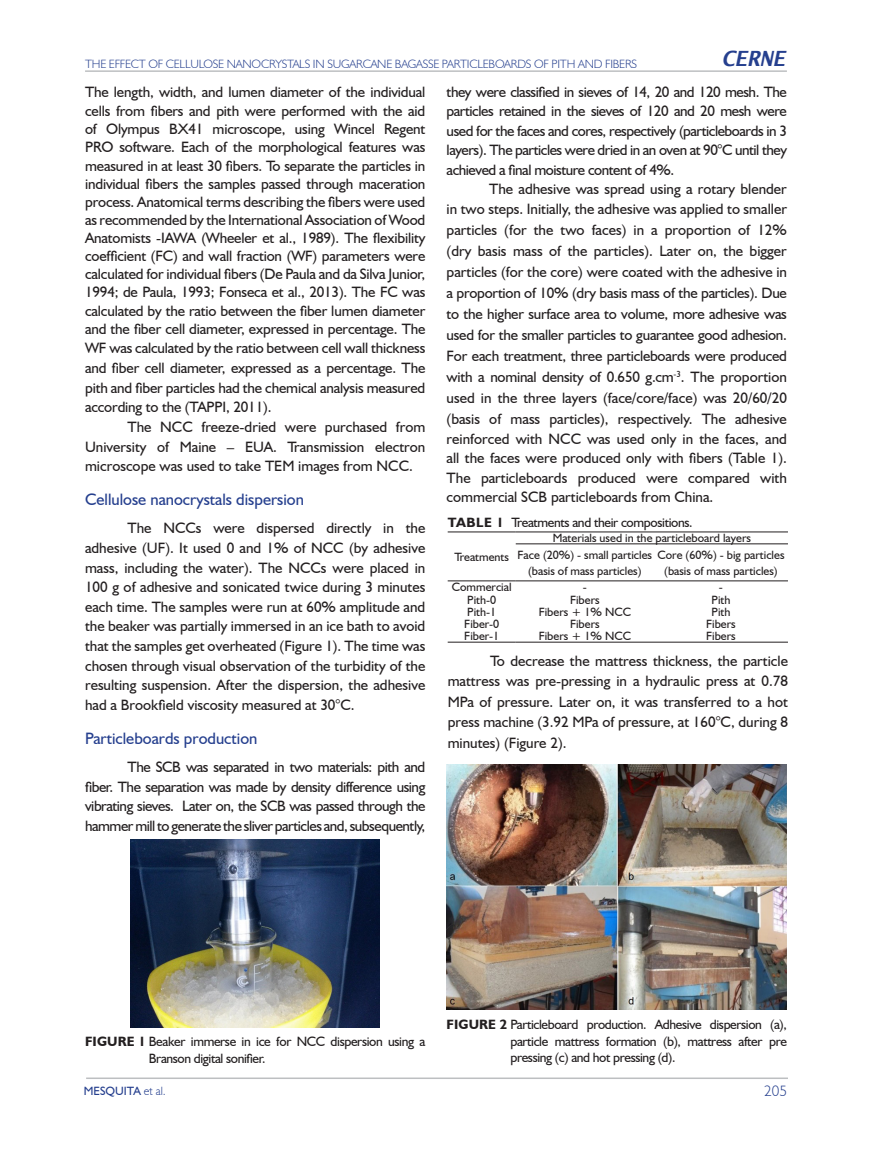
<style>
.page{position:relative;width:872px;height:1149px;background:#fff}
.page>*{position:absolute;margin:0;border:0;box-sizing:border-box;transform-origin:0 0}
.t1{font:italic 700 21px "Lucida Sans Typewriter";color:#253f8e}
.Subseção{font:16.5px "Humanist 521 BT";color:#253f8e}
.Corpo_de_Texto{font:15px/19.6px "Humanist 521 BT";color:#231f20;text-align:justify}
.t2{font:300 15px "Humanist 521 BT";color:#253f8e}
.Título_Tab_Fig_Quad{font:13.5px/16.5px "Humanist 521 BT";letter-spacing:-.025em;color:#231f20}
.Corpo_Tab__Quad{font:12px/16.5px "Humanist 521 BT";color:#231f20}
.t3{font:300 12px "Humanist 521 BT";letter-spacing:-.015em;color:#253f8e}
.t4{font:12px "Humanist 521 BT";color:#253f8e}
.s1{font-weight:700}
.s2{font-weight:300}
</style>
<div class="page">
<hr style="left:85px;top:70px;width:702px;height:2px;background:#bdbfc1">
<hr style="left:86px;top:1077px;width:702px;height:1px;background:#bdbfc1">
<img style="left:130px;top:839px;width:250px;height:187px">
<hr style="left:448px;top:641px;width:68px;height:1px;background:#231f20">
<hr style="left:516px;top:641px;width:138px;height:1px;background:#231f20">
<hr style="left:654px;top:641px;width:134px;height:1px;background:#231f20">
<hr style="left:448px;top:531px;width:68px;height:1px;background:#231f20">
<hr style="left:448px;top:580px;width:68px;height:1px;background:#231f20">
<hr style="left:516px;top:531px;width:138px;height:1px;background:#231f20">
<hr style="left:654px;top:531px;width:134px;height:1px;background:#231f20">
<hr style="left:516px;top:543px;width:138px;height:1px;background:#231f20">
<hr style="left:654px;top:543px;width:134px;height:1px;background:#231f20">
<hr style="left:516px;top:580px;width:138px;height:1px;background:#231f20">
<hr style="left:654px;top:580px;width:134px;height:1px;background:#231f20">
<img style="left:446px;top:764px;width:341px;height:244px">
<h1 class="t1" style="left:722px;top:46px;width:65px">CERNE</h1>
<p class="t3" style="left:85px;top:57px;width:553px">THE EFFECT OF CELLULOSE NANOCRYSTALS IN SUGARCANE BAGASSE PARTICLEBOARDS OF PITH AND FIBERS</p>
<p class="Corpo_de_Texto" style="left:85px;top:81px;width:342px">The length, width, and lumen diameter of the individual cells from fibers and pith were performed with the aid</p>
<p class="Corpo_de_Texto" style="left:85px;top:120px;width:342px;line-height:18.1px">of Olympus BX41 microscope, using Wincel Regent PRO software. Each of the morphological features was measured in at least 30 fibers. To separate the particles in individual fibers the samples passed through maceration process. Anatomical terms describing the fibers were used as recommended by the International Association of Wood Anatomists -IAWA (Wheeler et al., 1989). The flexibility coefficient (FC) and wall fraction (WF) parameters were calculated for individual fibers (De Paula and da Silva Junior, 1994; de Paula, 1993; Fonseca et al., 2013). The FC was calculated by the ratio between the fiber lumen diameter and the fiber cell diameter, expressed in percentage. The</p>
<p class="Corpo_de_Texto" style="left:85px;top:338px;width:342px">WF was calculated by the ratio between cell wall thickness and fiber cell diameter, expressed as a percentage. The pith and fiber particles had the chemical analysis measured according to the (TAPPI, 2011).</p>
<p class="Corpo_de_Texto" style="left:85px;top:416px;width:342px;text-indent:43px">The NCC freeze-dried were purchased from University of Maine – EUA. Transmission electron microscope was used to take TEM images from NCC.</p>
<p class="Subseção" style="left:85px;top:489px;width:220px">Cellulose nanocrystals dispersion</p>
<p class="Corpo_de_Texto" style="left:85px;top:518px;width:342px;text-indent:43px">The NCCs were dispersed directly in the adhesive (UF). It used 0 and 1% of NCC (by adhesive mass, including the water). The NCCs were placed in 100 g of adhesive and sonicated twice during 3 minutes each time. The samples were run at 60% amplitude and the beaker was partially immersed in an ice bath to avoid that the samples get overheated (Figure 1). The time was chosen through visual observation of the turbidity of the resulting suspension. After the dispersion, the adhesive had a Brookfield viscosity measured at 30°C.</p>
<p class="Subseção" style="left:85px;top:727px;width:174px">Particleboards production</p>
<p class="Corpo_de_Texto" style="left:85px;top:756px;width:342px;text-indent:43px">The SCB was separated in two materials: pith and fiber. The separation was made by density difference using vibrating sieves. Later on, the SCB was passed through the hammer mill to generate the sliver particles and, subsequently,</p>
<p class="Corpo_de_Texto" style="left:446px;top:81px;width:342px">they were classified in sieves of 14, 20 and 120 mesh. The particles retained in the sieves of 120 and 20 mesh were used for the faces and cores, respectively (particleboards in 3 layers). The particles were dried in an oven at 90°C until they achieved a final moisture content of 4%.</p>
<p class="Corpo_de_Texto" style="left:446px;top:179px;width:342px;text-align:right">The adhesive was spread using a rotary blender<br>in two steps. Initially, the adhesive was applied to smaller</p>
<p class="Corpo_de_Texto" style="left:446px;top:219px;width:342px;line-height:21px">particles (for the two faces) in a proportion of 12% (dry basis mass of the particles). Later on, the bigger particles (for the core) were coated with the adhesive in a proportion of 10% (dry basis mass of the particles). Due to the higher surface area to volume, more adhesive was used for the smaller particles to guarantee good adhesion.<br>For each treatment, three particleboards were produced with a nominal density of 0.650 g.cm<sup>-3</sup>. The proportion used in the three layers (face/core/face) was 20/60/20 (basis of mass particles), respectively. The adhesive</p>
<p class="Corpo_de_Texto" style="left:446px;top:428px;width:342px">reinforced with NCC was used only in the faces, and all the faces were produced only with fibers (Table 1).<br>The particleboards produced were compared with commercial SCB particleboards from China.</p>
<p class="Título_Tab_Fig_Quad" style="left:448px;top:514px;width:246px"><span class="s1">TABLE 1</span> Treatments and their compositions.</p>
<p class="Corpo_Tab__Quad" style="left:454px;top:548px;width:56px">Treatments</p>
<p class="Corpo_Tab__Quad" style="left:553px;top:529px;width:200px">Materials used in the particleboard layers</p>
<p class="Corpo_Tab__Quad" style="left:528px;top:546px;width:258px;text-indent:-11px">Face (20%) - small particles Core (60%) - big particles (basis of mass particles)</p>
<p class="Corpo_Tab__Quad" style="left:664px;top:562px;width:115px">(basis of mass particles)</p>
<p class="Corpo_Tab__Quad" style="left:452px;top:578px;width:61px">Commercial</p>
<p class="Corpo_Tab__Quad" style="left:583px;top:578px;width:6px">-</p>
<p class="Corpo_Tab__Quad" style="left:719px;top:578px;width:6px">-</p>
<p class="Corpo_Tab__Quad" style="left:467px;top:591px;width:31px">Pith-0</p>
<p class="Corpo_Tab__Quad" style="left:570px;top:591px;width:31px">Fibers</p>
<p class="Corpo_Tab__Quad" style="left:711px;top:591px;width:20px">Pith</p>
<p class="Corpo_Tab__Quad" style="left:467px;top:603px;width:31px">Pith-1</p>
<p class="Corpo_Tab__Quad" style="left:539px;top:603px;width:94px">Fibers + 1% NCC</p>
<p class="Corpo_Tab__Quad" style="left:711px;top:603px;width:20px">Pith</p>
<p class="Corpo_Tab__Quad" style="left:464px;top:615px;width:36px">Fiber-0</p>
<p class="Corpo_Tab__Quad" style="left:570px;top:615px;width:31px">Fibers</p>
<p class="Corpo_Tab__Quad" style="left:706px;top:615px;width:31px">Fibers</p>
<p class="Corpo_Tab__Quad" style="left:464px;top:627px;width:36px">Fiber-1</p>
<p class="Corpo_Tab__Quad" style="left:539px;top:627px;width:94px">Fibers + 1% NCC</p>
<p class="Corpo_Tab__Quad" style="left:706px;top:627px;width:31px">Fibers</p>
<p class="Corpo_de_Texto" style="left:448px;top:649px;width:342px;line-height:20.5px;text-indent:43px">To decrease the mattress thickness, the particle mattress was pre-pressing in a hydraulic press at 0.78<br>MPa of pressure. Later on, it was transferred to a hot press machine (3.92 MPa of pressure, at 160°C, during 8 minutes) (Figure 2).</p>
<p class="Título_Tab_Fig_Quad" style="left:149px;top:1032px;width:278px;text-indent:-64px"><span class="s1">FIGURE 1</span> Beaker immerse in ice for NCC dispersion using a<br>Branson digital sonifier.</p>
<p class="t4" style="left:84px;top:1082px;width:84px">MESQUITA <span class="s2">et al.</span></p>
<p class="Título_Tab_Fig_Quad" style="left:510px;top:1015px;width:278px;text-align:justify;text-indent:-64px"><span class="s1">FIGURE 2</span> Particleboard production. Adhesive dispersion (a), particle mattress formation (b), mattress after pre pressing (c) and hot pressing (d).</p>
<p class="t2" style="left:764px;top:1081px;width:24px">205</p>
</div>
